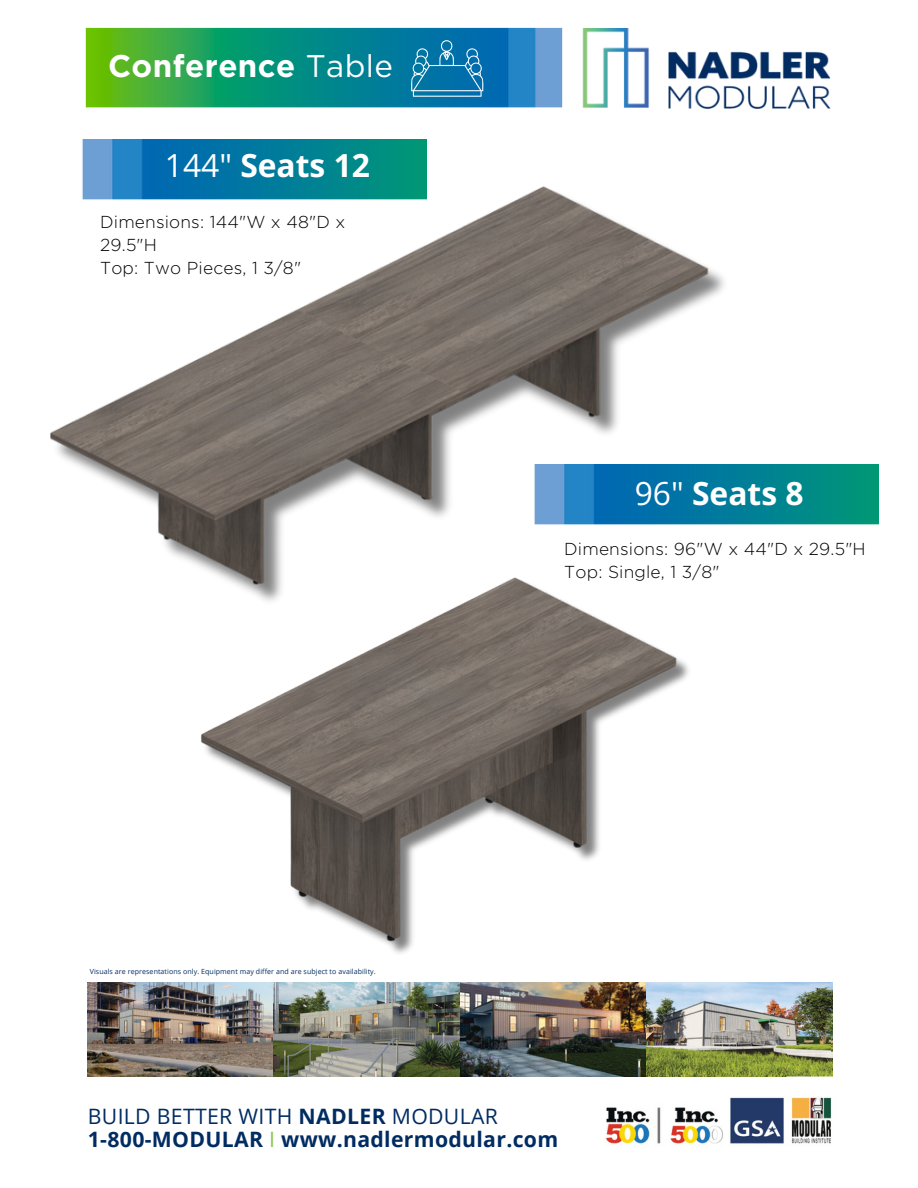
<style>
.page{position:relative;width:918px;height:1188px;background:#fff}
.page>*{position:absolute;margin:0;border:0;box-sizing:border-box;transform-origin:0 0}
.t1{font:700 31.8px "Open Sans";color:#fff}
.t2{font:700 31.35px "Gotham";letter-spacing:.015em;color:#fff}
.t3{font:700 21.15px/23.2px "Open Sans";letter-spacing:.015em;color:#002c62}
.t4{font:300 17.25px/23.2px "Gotham";letter-spacing:.01em;color:#000}
.t5{font:7.05px "Open Sans";letter-spacing:.01em;color:#002c62}
.s1{font-weight:400}
.s2{font-weight:400;color:#8ac755}
</style>
<div class="page">
<img style="left:87px;top:982px;width:559px;height:95px">
<img style="left:583px;top:29px;width:66px;height:79px">
<img style="left:668px;top:51px;width:163px;height:58px">
<img style="left:605px;top:1097px;width:226px;height:47px">
<img style="left:786px;top:982px;width:47px;height:94px">
<img style="left:646px;top:1053px;width:140px;height:24px">
<img style="left:646px;top:982px;width:185px;height:71px">
<img style="left:85px;top:27px;width:478px;height:81px">
<svg style="left:411px;top:40px;width:73px;height:56px;background:#2183b3"></svg>
<img style="left:82px;top:140px;width:345px;height:6px">
<img style="left:50px;top:146px;width:692px;height:417px">
<img style="left:192px;top:465px;width:511px;height:489px">
<img style="left:527px;top:465px;width:352px;height:67px">
<p class="t2" style="left:108px;top:46px;width:287px">Conference <span class="s1">Table</span></p>
<p class="t1" style="left:165px;top:143px;width:207px"><span class="s1">144"</span> Seats 12</p>
<p class="t4" style="left:100px;top:210px;width:247px">Dimensions: 144"W x 48"D x<br>29.5"H<br>Top: Two Pieces, 1 3/8"</p>
<p class="t1" style="left:635px;top:471px;width:170px"><span class="s1">96"</span> Seats 8</p>
<p class="t4" style="left:564px;top:537px;width:303px">Dimensions: 96"W x 44"D x 29.5"H<br>Top: Single, 1 3/8"</p>
<p class="t5" style="left:90px;top:966px;width:288px">Visuals are representations only. Equipment may differ and are subject to availability.</p>
<p class="t3" style="left:88px;top:1104px;width:472px"><span class="s1">BUILD BETTER WITH</span> NADLER <span class="s1">MODULAR<br></span>1-800-MODULAR <span class="s2">I</span> www.nadlermodular.com</p>
</div>
